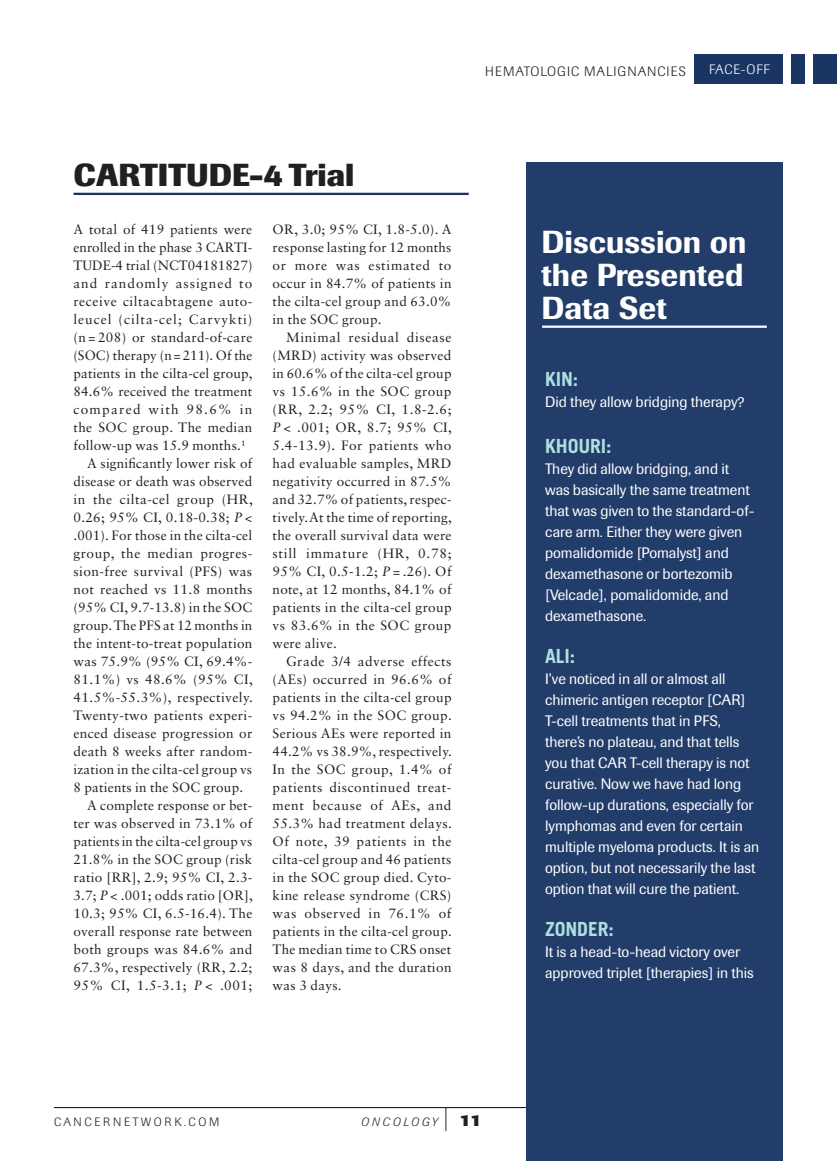
<style>
.page{position:relative;width:837px;height:1161px;background:#fff}
.page>*{position:absolute;margin:0;border:0;box-sizing:border-box;transform-origin:0 0}
.Face-Off_Subhead_Reg{font:500 31.5px/33px "Imago";color:#fff;text-align:justify}
.Face-Off_Subhead_Bol{font:700 31.5px "Imago";color:#231f20}
.BC_Q_A{font:700 19.5px "Trade Gothic LT Std";letter-spacing:-.005em;color:#b0dfdf}
.t1{font:800 16.5px "Imago";color:#231f20}
.BC_Q_A-2{font:15px/21px "Imago";letter-spacing:-.005em;color:#fff}
.Text_Indent{font:13.5px/18px "Sabon LT Std";letter-spacing:.02em;color:#231f20;text-align:justify}
.Text_No_Indent{font:13.5px/18px "Sabon LT Std";letter-spacing:.03em;color:#231f20;text-align:justify}
.t2{font:300 13.5px "Imago";letter-spacing:.07em;color:#231f20}
.t3{font:300 13.5px "Imago";letter-spacing:.07em;color:#fff}
.t4{font:300 12px "Imago";letter-spacing:.22em;color:#231f20}
.t5{font:italic 300 12px "Imago";letter-spacing:.22em;color:#231f20}
.s1{font-style:italic}
</style>
<div class="page">
<div style="left:694px;top:54px;width:89px;height:30px;background:#1a3564"></div>
<div style="left:813px;top:54px;width:24px;height:30px;background:#1a3564"></div>
<div style="left:792px;top:54px;width:13px;height:30px;background:#1a3564"></div>
<hr style="left:0;top:54px;width:1px;height:30px;background:#1a3564">
<hr style="left:54px;top:1107px;width:729px;height:1px;background:#231f20">
<svg style="left:446px;top:1108px;width:1px;height:23px"></svg>
<div style="left:526px;top:162px;width:257px;height:999px;background:#223d6a"></div>
<hr style="left:74px;top:193px;width:395px;height:2px;background:#1a3564">
<hr style="left:542px;top:326px;width:225px;height:2px;background:#fff">
<p class="t2" style="left:485px;top:63px;width:202px">HEMATOLOGIC MALIGNANCIES</p>
<p class="t3" style="left:709px;top:62px;width:62px">FACE-OFF</p>
<p class="Face-Off_Subhead_Bol" style="left:74px;top:156px;width:282px">CARTITUDE-4 Trial</p>
<p class="Text_No_Indent" style="left:74px;top:220px;width:181px">A total of 419 patients were enrolled in the phase 3 CARTI-TUDE-4 trial (NCT04181827) and randomly assigned to receive ciltacabtagene auto&shy;leucel (cilta-cel; Carvykti) (n = 208) or standard-of-care (SOC) therapy (n=211). Of the patients in the cilta-cel group, 84.6% received the treatment compared with 98.6% in the SOC group. The median follow-up was 15.9 months.<sup>1</sup></p>
<p class="Text_Indent" style="left:74px;top:454px;width:181px;text-indent:14px">A significantly lower risk of disease or death was observed in the cilta-cel group (HR, 0.26; 95% CI, 0.18-0.38; <span class="s1">P</span> &lt; .001). For those in the cilta-cel group, the median progres&shy;sion-free survival (PFS) was not reached vs 11.8 months (95% CI, 9.7-13.8) in the SOC group. The PFS at 12 months in the intent-to-treat population was 75.9% (95% CI, 69.4%- 81.1%) vs 48.6% (95% CI, 41.5%-55.3%), respectively.<br>Twenty-two patients experi&shy;enced disease progression or death 8 weeks after random&shy;ization in the cilta-cel group vs 8 patients in the SOC group.</p>
<p class="Text_Indent" style="left:74px;top:796px;width:181px;text-indent:14px">A complete response or bet&shy;ter was observed in 73.1% of patients in the cilta-cel group vs 21.8% in the SOC group (risk ratio [RR], 2.9; 95% CI, 2.3- 3.7; <span class="s1">P</span> &lt; .001; odds ratio [OR], 10.3; 95% CI, 6.5-16.4). The overall response rate between both groups was 84.6% and 67.3%, respectively (RR, 2.2; 95% CI, 1.5-3.1; <span class="s1">P</span> &lt; .001;</p>
<p class="Text_Indent" style="left:273px;top:220px;width:180px">OR, 3.0; 95% CI, 1.8-5.0). A response lasting for 12 months or more was estimated to occur in 84.7% of patients in the cilta-cel group and 63.0% in the SOC group.</p>
<p class="Text_Indent" style="left:273px;top:328px;width:181px;text-indent:14px">Minimal residual disease (MRD) activity was observed in 60.6% of the cilta-cel group vs 15.6% in the SOC group (RR, 2.2; 95% CI, 1.8-2.6; <span class="s1">P</span> &lt; .001; OR, 8.7; 95% CI, 5.4-13.9). For patients who had evaluable samples, MRD negativity occurred in 87.5% and 32.7% of patients, respec&shy;tively.At the time of reporting, the overall survival data were still immature (HR, 0.78; 95% CI, 0.5-1.2; <span class="s1">P</span> = .26). Of note, at 12 months, 84.1% of patients in the cilta-cel group vs 83.6% in the SOC group were alive.</p>
<p class="Text_Indent" style="left:273px;top:652px;width:181px;text-indent:14px">Grade 3/4 adverse effects (AEs) occurred in 96.6% of patients in the cilta-cel group vs 94.2% in the SOC group.<br>Serious AEs were reported in 44.2% vs 38.9%, respectively.<br>In the SOC group, 1.4% of patients discontinued treat&shy;ment because of AEs, and 55.3% had treatment delays.<br>Of note, 39 patients in the cilta-cel group and 46 patients in the SOC group died. Cyto&shy;kine release syndrome (CRS) was observed in 76.1% of patients in the cilta-cel group.<br>The median time to CRS onset was 8 days, and the duration was 3 days.</p>
<p class="Face-Off_Subhead_Reg" style="left:542px;top:226px;width:207px">Discussion on the Presented Data Set</p>
<p class="BC_Q_A" style="left:545px;top:367px;width:35px">KIN:</p>
<p class="BC_Q_A-2" style="left:545px;top:392px;width:201px">Did they allow bridging therapy?</p>
<p class="BC_Q_A" style="left:545px;top:434px;width:68px">KHOURI:</p>
<p class="BC_Q_A-2" style="left:545px;top:458px;width:211px">They did allow bridging, and it was basically the same treatment that was given to the standard-of&shy;care arm. Either they were given pomalidomide [Pomalyst] and dexamethasone or bortezomib [Velcade], pomalidomide, and dexamethasone.</p>
<p class="BC_Q_A" style="left:545px;top:644px;width:31px">ALI:</p>
<p class="BC_Q_A-2" style="left:545px;top:668px;width:216px">I’ve noticed in all or almost all chimeric antigen receptor [CAR] T-cell treatments that in PFS, there’s no plateau, and that tells you that CAR T-cell therapy is not curative. Now we have had long follow-up durations, especially for lymphomas and even for certain multiple myeloma products. It is an option, but not necessarily the last option that will cure the patient.</p>
<p class="BC_Q_A" style="left:545px;top:917px;width:70px">ZONDER:</p>
<p class="BC_Q_A-2" style="left:545px;top:941px;width:210px">It is a head-to-head victory over approved triplet [therapies] in this</p>
<p class="t4" style="left:54px;top:1115px;width:51px">CAN CERNE</p>
<p class="t4" style="left:133px;top:1115px;width:77px">TWOR K.COM</p>
<p class="t5" style="left:361px;top:1115px;width:78px">ONCOLOGY</p>
<p class="t1" style="left:460px;top:1110px;width:23px">11</p>
</div>
